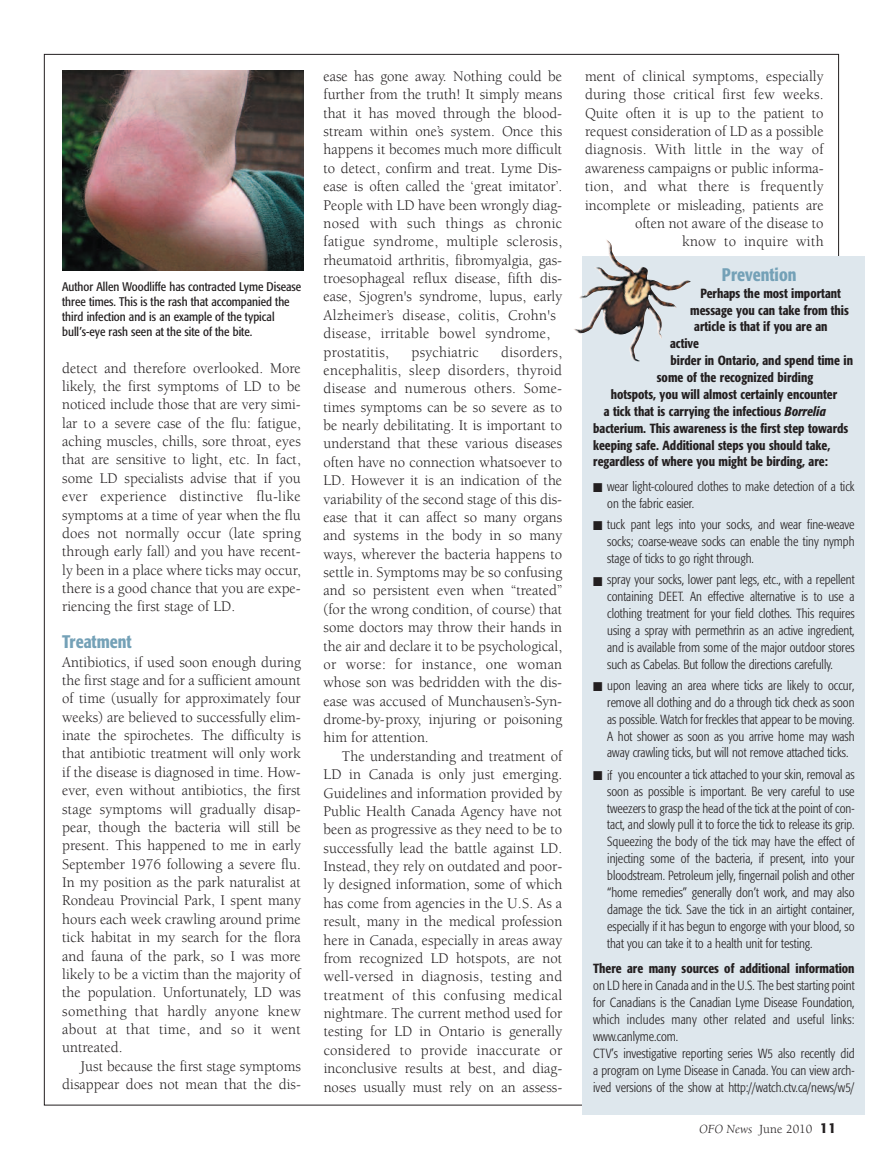
<style>
.page{position:relative;width:891px;height:1161px;background:#fff}
.page>*{position:absolute;margin:0;border:0;box-sizing:border-box;transform-origin:0 0}
.t1{font:500 condensed 18px "Formata";color:#74a1b7}
.t2{font:15.15px/18.5px "Berkeley";color:#231f20;text-align:justify}
.t3{font:15.15px "Berkeley";letter-spacing:.02em;color:#231f20}
.t4{font:300 condensed 13.2px/16.8px "Formata";color:#231f20;text-align:justify}
.t5{font:500 condensed 13.2px "Formata";color:#231f20}
.t6{font:12.75px "Berkeley";color:#231f20}
.t7{font:condensed 12.3px/15px "Formata";color:#231f20}
.s1{font-style:italic}
.s2{font-family:"Formata";font-weight:500;font-size:14.25px}
</style>
<div class="page">
<img style="left:62px;top:70px;width:242px;height:201px">
<div style="left:583px;top:256px;width:282px;height:859px;background:#dee7ed"></div>
<img style="left:574px;top:240px;width:117px;height:122px">
<p class="t7" style="left:62px;top:280px;width:241px">Author Allen Woodliffe has contracted Lyme Disease three times. This is the rash that accompanied the third infection and is an example of the typical bull’s-eye rash seen at the site of the bite.</p>
<p class="t2" style="left:62px;top:360px;width:240px">detect and therefore overlooked. More likely, the first symptoms of LD to be noticed include those that are very simi&shy;lar to a severe case of the flu: fatigue, aching muscles, chills, sore throat, eyes that are sensitive to light, etc. In fact, some LD specialists advise that if you ever experience distinctive flu-like symptoms at a time of year when the flu does not normally occur (late spring through early fall) and you have recent&shy;ly been in a place where ticks may occur, there is a good chance that you are expe&shy;riencing the first stage of LD.</p>
<p class="t1" style="left:62px;top:635px;width:71px">Treatment</p>
<p class="t2" style="left:62px;top:654px;width:240px">Antibiotics, if used soon enough during the first stage and for a sufficient amount of time (usually for approximately four weeks) are believed to successfully elim&shy;inate the spirochetes. The difficulty is that antibiotic treatment will only work if the disease is diagnosed in time. How&shy;ever, even without antibiotics, the first stage symptoms will gradually disap&shy;pear, though the bacteria will still be present. This happened to me in early September 1976 following a severe flu.<br>In my position as the park naturalist at Rondeau Provincial Park, I spent many hours each week crawling around prime tick habitat in my search for the flora and fauna of the park, so I was more likely to be a victim than the majority of the population. Unfortunately, LD was something that hardly anyone knew about at that time, and so it went untreated.</p>
<p class="t2" style="left:62px;top:1058px;width:240px;text-align:right">Just because the first stage symptoms disappear does not mean that the dis-</p>
<p class="t2" style="left:324px;top:68px;width:240px;text-align:left">ease has gone away. Nothing could be further from the truth! It simply means that it has moved through the blood&shy;stream within one’s system. Once this happens it becomes much more difficult to detect, confirm and treat. Lyme Dis&shy;ease is often called the ‘great imitator’.<br>People with LD have been wrongly diag&shy;nosed with such things as chronic fatigue syndrome, multiple sclerosis, rheumatoid arthritis, fibromyalgia, gas&shy;troesophageal reflux disease, fifth dis&shy;ease, Sjogren's syndrome, lupus, early Alzheimer’s disease, colitis, Crohn's disease, irritable bowel syndrome, prostatitis,</p>
<p class="t2" style="left:324px;top:344px;width:240px;text-indent:178px">disorders, encephalitis, sleep disorders, thyroid disease and numerous others. Some&shy;times symptoms can be so severe as to be nearly debilitating. It is important to understand that these various diseases often have no connection whatsoever to LD. However it is an indication of the variability of the second stage of this dis&shy;ease that it can affect so many organs and systems in the body in so many ways, wherever the bacteria happens to settle in. Symptoms may be so confusing and so persistent even when “treated” (for the wrong condition, of course) that some doctors may throw their hands in the air and declare it to be psychological, or worse: for instance, one woman whose son was bedridden with the dis&shy;ease was accused of Munchausen’s-Syn&shy;drome-by-proxy, injuring or poisoning him for attention.</p>
<p class="t2" style="left:324px;top:748px;width:240px;text-indent:18px">The understanding and treatment of LD in Canada is only just emerging.<br>Guidelines and information provided by Public Health Canada Agency have not been as progressive as they need to be to successfully lead the battle against LD.<br>Instead, they rely on outdated and poor&shy;ly designed information, some of which has come from agencies in the U.S. As a result, many in the medical profession here in Canada, especially in areas away from recognized LD hotspots, are not well-versed in diagnosis, testing and treatment of this confusing medical nightmare. The current method used for testing for LD in Ontario is generally considered to provide inaccurate or inconclusive results at best, and diag&shy;noses usually must rely on an assess-</p>
<p class="t3" style="left:411px;top:346px;width:69px">psychiatric</p>
<p class="t2" style="left:585px;top:68px;width:240px;text-align:right">ment of clinical symptoms, especially during those critical first few weeks.<br>Quite often it is up to the patient to request consideration of LD as a possible diagnosis. With little in the way of awareness campaigns or public informa&shy;tion, and what there is frequently incomplete or misleading, patients are often not aware of the disease to<br>know to inquire with</p>
<p class="t1" style="left:722px;top:267px;width:76px">Prevention</p>
<p class="t5" style="left:700px;top:288px;width:142px">Perhaps the most important</p>
<p class="t5" style="left:690px;top:305px;width:160px">message you can take from this</p>
<p class="t5" style="left:694px;top:322px;width:135px">article is that if you are an</p>
<p class="t5" style="left:670px;top:338px;width:30px">active</p>
<p class="t5" style="left:670px;top:355px;width:184px">birder in Ontario, and spend time in</p>
<p class="t5" style="left:657px;top:372px;width:158px">some of the recognized birding</p>
<p class="t5" style="left:611px;top:389px;width:228px">hotspots, you will almost certainly encounter</p>
<p class="t5" style="left:604px;top:406px;width:224px">a tick that is carrying the infectious <span class="s1">Borrelia</span></p>
<p class="t5" style="left:593px;top:423px;width:257px">bacterium. This awareness is the first step towards</p>
<p class="t5" style="left:593px;top:440px;width:239px">keeping safe. Additional steps you should take,</p>
<p class="t5" style="left:593px;top:457px;width:236px">regardless of where you might be birding, are:</p>
<p class="t4" style="left:607px;top:479px;width:249px;text-indent:-14px">■ wear light-coloured clothes to make detection of a tick on the fabric easier.</p>
<p class="t4" style="left:607px;top:517px;width:249px;text-indent:-14px">■ tuck pant legs into your socks, and wear fine-weave socks; coarse-weave socks can enable the tiny nymph stage of ticks to go right through.</p>
<p class="t4" style="left:607px;top:572px;width:249px;text-indent:-14px">■ spray your socks, lower pant legs, etc., with a repellent containing DEET. An effective alternative is to use a clothing treatment for your field clothes. This requires using a spray with permethrin as an active ingredient, and is available from some of the major outdoor stores such as Cabelas. But follow the directions carefully.</p>
<p class="t4" style="left:607px;top:678px;width:249px;text-indent:-14px">■ upon leaving an area where ticks are likely to occur, remove all clothing and do a through tick check as soon as possible. Watch for freckles that appear to be moving.<br>A hot shower as soon as you arrive home may wash away crawling ticks, but will not remove attached ticks.</p>
<p class="t4" style="left:607px;top:767px;width:249px;text-indent:-14px">■ if you encounter a tick attached to your skin, removal as soon as possible is important. Be very careful to use tweezers to grasp the head of the tick at the point of con&shy;tact, and slowly pull it to force the tick to release its grip.<br>Squeezing the body of the tick may have the effect of injecting some of the bacteria, if present, into your bloodstream. Petroleum jelly, fingernail polish and other “home remedies” generally don’t work, and may also damage the tick. Save the tick in an airtight container, especially if it has begun to engorge with your blood, so that you can take it to a health unit for testing.</p>
<p class="t5" style="left:593px;top:964px;width:263px">There are many sources of additional information</p>
<p class="t4" style="left:593px;top:978px;width:263px;text-align:left">on LD here in Canada and in the U.S. The best starting point for Canadians is the Canadian Lyme Disease Foundation, which includes many other related and useful links: www.canlyme.com.<br>CTV’s investigative reporting series W5 also recently did a program on Lyme Disease in Canada. You can view arch&shy;ived versions of the show at http://watch.ctv.ca/news/w5/</p>
<p class="t6" style="left:699px;top:1124px;width:139px"><span class="s1">OFO News</span> June 2010 <span class="s2">11</span></p>
</div>
